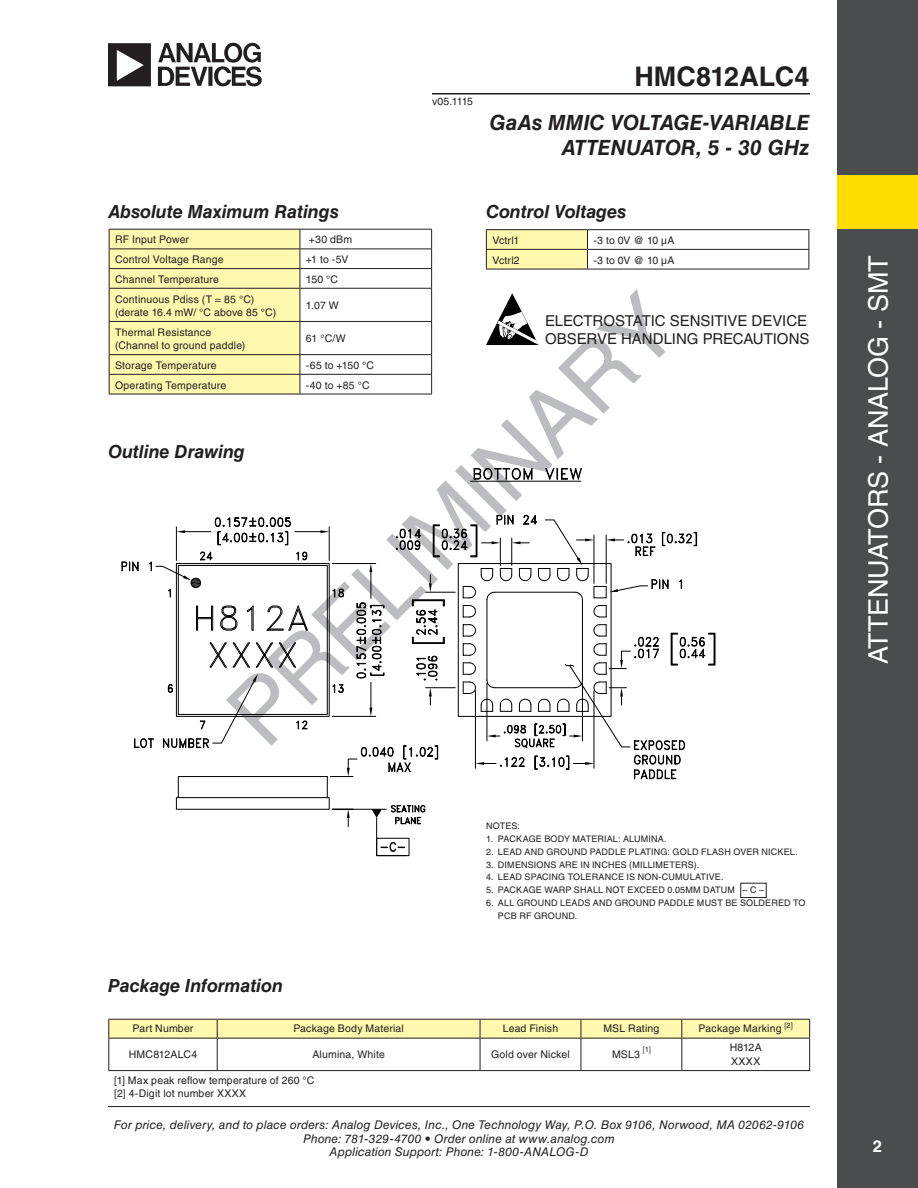
<style>
.page{position:relative;width:918px;height:1188px;background:#fff}
.page>*{position:absolute;margin:0;border:0;box-sizing:border-box;transform-origin:0 0}
.t1{font:90px "Helvetica LT Std";color:#bcbdc0}
.t2{font:27px "Helvetica LT Std";letter-spacing:-.01em;color:#fff}
.t3{font:700 27px "Helvetica LT Std";letter-spacing:.005em;color:#231f20}
.t4{font:italic 700 21px "Helvetica LT Std";color:#231f20}
.t5{font:italic 700 18px "Helvetica LT Std";letter-spacing:-.005em;color:#231f20}
.t6{font:700 16.5px "Helvetica LT Std";color:#fff}
.t7{font:15px "Helvetica LT Std";letter-spacing:-.005em;color:#231f20}
.t8{font:italic 12px/13.5px "Helvetica LT Std";letter-spacing:.01em;color:#231f20;text-align:center}
.t9{font:10.5px "Helvetica LT Std";letter-spacing:.015em;color:#231f20}
.t10{font:9px/12.8px "Helvetica LT Std";letter-spacing:.02em;color:#231f20}
.t11{font:7.5px "Helvetica LT Std";color:#231f20}
</style>
<div class="page">
<hr style="left:108px;top:1106px;width:702px;height:1px;background:#231f20">
<hr style="left:432px;top:93px;width:378px;height:1px;background:#231f20">
<div style="left:837px;top:0;width:81px;height:1188px;background:#4b4c4d"></div>
<div style="left:837px;top:175px;width:81px;height:54px;background:#ffdc01"></div>
<svg style="left:108px;top:43px;width:154px;height:43px"></svg>
<svg style="left:486px;top:293px;width:52px;height:52px"></svg>
<hr style="left:486px;top:229px;width:101px;height:1px;background:#231f20">
<hr style="left:587px;top:229px;width:222px;height:1px;background:#231f20">
<hr style="left:587px;top:249px;width:222px;height:1px;background:#231f20">
<svg style="left:486px;top:230px;width:102px;height:39px;background:#f1eba5"></svg>
<svg style="left:808px;top:230px;width:1px;height:39px"></svg>
<hr style="left:486px;top:269px;width:101px;height:1px;background:#231f20">
<hr style="left:587px;top:269px;width:222px;height:1px;background:#231f20">
<hr style="left:300px;top:229px;width:132px;height:1px;background:#231f20">
<hr style="left:300px;top:249px;width:132px;height:1px;background:#231f20">
<hr style="left:300px;top:268px;width:132px;height:1px;background:#231f20">
<svg style="left:431px;top:230px;width:1px;height:58px"></svg>
<hr style="left:300px;top:288px;width:132px;height:1px;background:#231f20">
<hr style="left:431px;top:289px;width:1px;height:32px;background:#231f20">
<hr style="left:300px;top:321px;width:132px;height:1px;background:#231f20">
<hr style="left:431px;top:322px;width:1px;height:32px;background:#231f20">
<hr style="left:300px;top:354px;width:132px;height:1px;background:#231f20">
<hr style="left:300px;top:374px;width:132px;height:1px;background:#231f20">
<svg style="left:109px;top:229px;width:192px;height:165px;background:#f3eca6"></svg>
<svg style="left:431px;top:355px;width:1px;height:39px"></svg>
<hr style="left:109px;top:394px;width:191px;height:1px;background:#231f20">
<hr style="left:300px;top:394px;width:132px;height:1px;background:#231f20">
<svg style="left:470px;top:468px;width:112px;height:14px"></svg>
<hr style="left:332px;top:809px;width:54px;height:1px;background:#000">
<svg style="left:347px;top:810px;width:3px;height:17px"></svg>
<svg style="left:372px;top:805px;width:54px;height:51px"></svg>
<svg style="left:122px;top:514px;width:594px;height:284px"></svg>
<div style="left:176px;top:797px;width:154px;height:13px;border:1px solid #000"></div>
<div style="left:740px;top:883px;width:27px;height:15px;border:1px solid #231f20"></div>
<svg style="left:108px;top:1019px;width:702px;height:19px;background:#f0e9a5"></svg>
<hr style="left:108px;top:1038px;width:109px;height:1px;background:#231f20">
<hr style="left:108px;top:1039px;width:1px;height:31px;background:#231f20">
<hr style="left:217px;top:1038px;width:263px;height:1px;background:#231f20">
<hr style="left:217px;top:1039px;width:1px;height:31px;background:#231f20">
<hr style="left:480px;top:1038px;width:101px;height:1px;background:#231f20">
<hr style="left:480px;top:1039px;width:1px;height:31px;background:#231f20">
<hr style="left:581px;top:1038px;width:101px;height:1px;background:#231f20">
<hr style="left:581px;top:1039px;width:1px;height:31px;background:#231f20">
<hr style="left:682px;top:1038px;width:128px;height:1px;background:#231f20">
<hr style="left:681px;top:1039px;width:1px;height:31px;background:#231f20">
<hr style="left:809px;top:1039px;width:1px;height:31px;background:#231f20">
<hr style="left:108px;top:1070px;width:109px;height:1px;background:#231f20">
<hr style="left:217px;top:1070px;width:263px;height:1px;background:#231f20">
<hr style="left:480px;top:1070px;width:101px;height:1px;background:#231f20">
<hr style="left:581px;top:1070px;width:101px;height:1px;background:#231f20">
<hr style="left:682px;top:1070px;width:128px;height:1px;background:#231f20">
<p class="t9" style="left:432px;top:95px;width:43px">v05.1115</p>
<p class="t3" style="left:634px;top:60px;width:177px">HMC812ALC4</p>
<p class="t4" style="left:490px;top:109px;width:321px">GaAs MMIC VOLTAGE-VARIABLE</p>
<p class="t4" style="left:562px;top:135px;width:250px">ATTENUATOR, 5 - 30 GHz</p>
<p class="t5" style="left:486px;top:201px;width:142px">Control Voltages</p>
<p class="t9" style="left:492px;top:234px;width:28px">Vctrl1</p>
<p class="t9" style="left:593px;top:234px;width:82px">-3 to 0V @ 10 µA</p>
<p class="t9" style="left:492px;top:254px;width:29px">Vctrl2</p>
<p class="t9" style="left:593px;top:254px;width:82px">-3 to 0V @ 10 µA</p>
<p class="t5" style="left:108px;top:201px;width:232px">Absolute Maximum Ratings</p>
<p class="t9" style="left:115px;top:234px;width:75px">RF Input Power</p>
<p class="t9" style="left:309px;top:234px;width:45px">+30 dBm</p>
<p class="t9" style="left:115px;top:253px;width:110px">Control Voltage Range</p>
<p class="t9" style="left:306px;top:253px;width:44px">+1 to -5V</p>
<p class="t9" style="left:115px;top:273px;width:105px">Channel Temperature</p>
<p class="t9" style="left:306px;top:273px;width:34px">150 °C</p>
<p class="t9" style="left:115px;top:293px;width:141px">Continuous Pdiss (T = 85 °C)</p>
<p class="t9" style="left:115px;top:306px;width:163px">(derate 16.4 mW/ °C above 85 °C)</p>
<h1 class="t1" style="left:207px;top:692px;width:592px;rotate:-45deg">PRELIMINARY</h1>
<p class="t9" style="left:306px;top:300px;width:34px">1.07 W</p>
<p class="t7" style="left:545px;top:312px;width:264px">ELECTROSTATIC SENSITIVE DEVICE</p>
<p class="t7" style="left:545px;top:330px;width:266px">OBSERVE HANDLING PRECAUTIONS</p>
<p class="t9" style="left:115px;top:326px;width:98px">Thermal Resistance</p>
<p class="t9" style="left:115px;top:339px;width:132px">(Channel to ground paddle)</p>
<p class="t9" style="left:306px;top:333px;width:41px">61 °C/W</p>
<p class="t9" style="left:115px;top:359px;width:103px">Storage Temperature</p>
<p class="t9" style="left:306px;top:359px;width:70px">-65 to +150 °C</p>
<p class="t9" style="left:115px;top:379px;width:113px">Operating Temperature</p>
<p class="t9" style="left:306px;top:379px;width:65px">-40 to +85 °C</p>
<p class="t5" style="left:108px;top:440px;width:138px">Outline Drawing</p>
<p class="t10" style="left:486px;top:820px;width:35px">NOTES:</p>
<p class="t10" style="left:486px;top:832px;width:182px">1. PACKAGE BODY MATERIAL: ALUMINA.</p>
<p class="t10" style="left:486px;top:845px;width:313px">2. LEAD AND GROUND PADDLE PLATING: GOLD FLASH OVER NICKEL.</p>
<p class="t10" style="left:486px;top:858px;width:215px">3. DIMENSIONS ARE IN INCHES (MILLIMETERS).</p>
<p class="t10" style="left:486px;top:871px;width:239px">4. LEAD SPACING TOLERANCE IS NON-CUMULATIVE.</p>
<p class="t10" style="left:486px;top:883px;width:280px">5. PACKAGE WARP SHALL NOT EXCEED 0.05MM DATUM – C –</p>
<p class="t10" style="left:498px;top:896px;width:309px;text-indent:-12px">6. ALL GROUND LEADS AND GROUND PADDLE MUST BE SOLDERED TO<br>PCB RF GROUND.</p>
<p class="t5" style="left:108px;top:974px;width:176px">Package Information</p>
<p class="t9" style="left:133px;top:1022px;width:62px">Part Number</p>
<p class="t9" style="left:293px;top:1022px;width:112px">Package Body Material</p>
<p class="t9" style="left:503px;top:1022px;width:57px">Lead Finish</p>
<p class="t9" style="left:603px;top:1022px;width:58px">MSL Rating</p>
<p class="t9" style="left:699px;top:1022px;width:96px">Package Marking <sup>[2]</sup></p>
<p class="t9" style="left:129px;top:1048px;width:70px">HMC812ALC4</p>
<p class="t9" style="left:312px;top:1048px;width:74px">Alumina, White</p>
<p class="t9" style="left:491px;top:1048px;width:80px">Gold over Nickel</p>
<p class="t9" style="left:612px;top:1048px;width:30px">MSL3</p>
<p class="t11" style="left:643px;top:1045px;width:9px">[1]</p>
<p class="t9" style="left:730px;top:1041px;width:34px">H812A</p>
<p class="t9" style="left:731px;top:1055px;width:31px">XXXX</p>
<p class="t9" style="left:114px;top:1074px;width:202px">[1] Max peak reflow temperature of 260 °C</p>
<p class="t9" style="left:114px;top:1087px;width:134px">[2] 4-Digit lot number XXXX</p>
<p class="t8" style="left:114px;top:1118px;width:692px">For price, delivery, and to place orders: Analog Devices, Inc., One Technology Way, P.O. Box 9106, Norwood, MA 02062-9106<br>Phone: 781-329-4700 • Order online at www.analog.com<br>Application Support: Phone: 1-800-ANALOG-D</p>
<p class="t2" style="left:863px;top:664px;width:410px;rotate:-90deg">ATTENUATORS - ANALOG - SMT</p>
<p class="t6" style="left:873px;top:1136px;width:11px">2</p>
</div>
